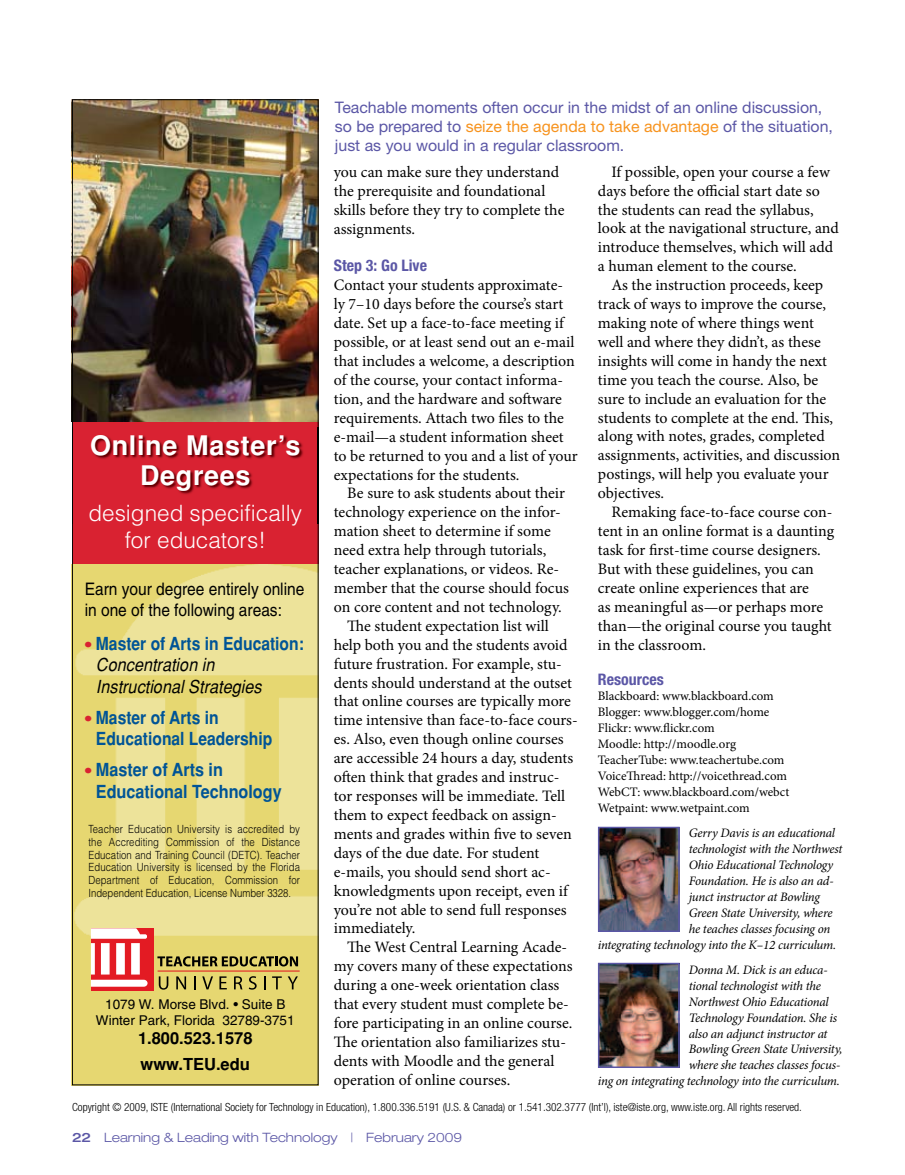
<style>
.page{position:relative;width:905px;height:1175px;background:#fff}
.page>*{position:absolute;margin:0;border:0;box-sizing:border-box;transform-origin:0 0}
.t1{font:700 27px/30px "Helvetica";letter-spacing:.025em;color:#fff;text-align:center}
.t2{font:300 22.5px/27px "Helvetica";color:#fff;text-align:center}
.t3{font:italic 18px/21.6px "Helvetica";letter-spacing:.005em;color:#000;scale:.9 1}
.t4{font:700 18px/21.6px "Helvetica";color:#005496;scale:.87 1}
.t5{font:700 18px/21.6px "Helvetica";color:#005496;scale:.9 1}
.t6{font:17.25px/20.7px "Helvetica";color:#000;scale:.9 1}
.t7{font:700 16.5px/26px "Helvetica";color:#000}
.t8{font:15.9px/18.9px "Minion Pro";color:#000}
.t9{font:15.9px/18.9px "Helvetica Neue LT Std";color:#5b57a6}
.t10{font:700 condensed 15.9px "Helvetica Neue LT Std";color:#5b57a6}
.t11{font:13.5px/16.2px "Helvetica";color:#000;text-align:center}
.t12{font:italic 12.9px "Minion Pro";letter-spacing:-.02em;color:#000}
.t13{font:12.9px/15.9px "Minion Pro";color:#000}
.t14{font:300 expanded 12.9px "Helvetica Neue LT Std";color:#5b57a6}
.t15{font:300 11.25px/12.8px "Helvetica";color:#000;text-align:justify;scale:.85 1}
.t16{font:300 condensed 11.25px "Helvetica Neue LT Std";color:#000}
.s1{font-style:normal;color:#d92231}
.s2{font-weight:700;font-style:normal;color:#005496}
.s3{font-weight:400;color:#d92231}
.s4{color:#f7931e}
.s5{font-weight:500}
</style>
<div class="page">
<div style="left:72px;top:418px;width:246px;height:164px;background:#d92231"></div>
<img style="left:74px;top:565px;width:245px;height:520px">
<img style="left:74px;top:100px;width:245px;height:321px">
<img style="left:72px;top:428px;width:247px;height:96px">
<div style="left:91px;top:928px;width:62px;height:62px;background:#e31b23"></div>
<svg style="left:91px;top:928px;width:56px;height:58px"></svg>
<hr style="left:158px;top:970px;width:142px;height:1px;background:#e31b23">
<svg style="left:157px;top:956px;width:141px;height:10px"></svg>
<svg style="left:159px;top:976px;width:9px;height:13px"></svg>
<svg style="left:176px;top:976px;width:10px;height:13px"></svg>
<svg style="left:194px;top:976px;width:2px;height:13px"></svg>
<svg style="left:202px;top:976px;width:11px;height:13px"></svg>
<svg style="left:219px;top:976px;width:8px;height:13px"></svg>
<svg style="left:234px;top:976px;width:8px;height:13px"></svg>
<svg style="left:249px;top:976px;width:7px;height:13px"></svg>
<svg style="left:264px;top:976px;width:2px;height:13px"></svg>
<svg style="left:272px;top:976px;width:10px;height:13px"></svg>
<svg style="left:288px;top:976px;width:10px;height:13px"></svg>
<img style="left:601px;top:829px;width:75px;height:100px">
<div style="left:598px;top:826px;width:81px;height:106px;border:2px solid #5b57a6"></div>
<img style="left:601px;top:965px;width:75px;height:100px">
<div style="left:598px;top:962px;width:81px;height:106px;border:2px solid #5b57a6"></div>
<h1 class="t1" style="left:90px;top:430px;width:212px">Online Master’s<br>Degrees</h1>
<h2 class="t2" style="left:88px;top:498px;width:215px">designed specifically for educators!</h2>
<p class="t6" style="left:85px;top:579px;width:246px">Earn your degree entirely online in one of the following areas:</p>
<p class="t3" style="left:96px;top:632px;width:232px;text-indent:-11px"><span class="s1">•</span> <span class="s2">Master of Arts in Education:<br></span>Concentration in<br>Instructional Strategies</p>
<p class="t4" style="left:96px;top:706px;width:204px;text-indent:-11px"><span class="s3">•</span> Master of Arts in<br>Educational Leadership</p>
<p class="t5" style="left:96px;top:758px;width:208px;text-indent:-11px"><span class="s3">•</span> Master of Arts in<br>Educational Technology</p>
<p class="t15" style="left:88px;top:822px;width:250px">Teacher Education University is accredited by the Accrediting Commission of the Distance Education and Training Council (DETC). Teacher Education University is licensed by the Florida Department of Education, Commission for Independent Education, License Number 3328.</p>
<p class="t11" style="left:96px;top:996px;width:200px">1079 W. Morse Blvd. • Suite B<br>Winter Park, Florida 32789-3751</p>
<p class="t7" style="left:138px;top:1025px;width:116px">1.800.523.1578 www.TEU.edu</p>
<p class="t9" style="left:335px;top:98px;width:499px">Teachable moments often occur in the midst of an online discussion, so be prepared to <span class="s4">seize the agenda to take advantage</span> of the situation, just as you would in a regular classroom.</p>
<p class="t8" style="left:334px;top:162px;width:232px">you can make sure they understand the prerequisite and foundational skills before they try to complete the assignments.</p>
<p class="t10" style="left:334px;top:256px;width:95px">Step 3: Go Live</p>
<p class="t8" style="left:334px;top:276px;width:245px">Contact your students approximate&shy;ly 7–10 days before the course’s start date. Set up a face-to-face meeting if possible, or at least send out an e-mail that includes a welcome, a description of the course, your contact informa&shy;tion, and the hardware and software requirements. Attach two files to the e-mail—a student information sheet to be returned to you and a list of your expectations for the students.</p>
<p class="t8" style="left:347px;top:484px;width:219px">Be sure to ask students about their</p>
<p class="t8" style="left:334px;top:503px;width:229px">technology experience on the infor-</p>
<p class="t8" style="left:334px;top:522px;width:218px">mation sheet to determine if some</p>
<p class="t8" style="left:334px;top:540px;width:214px">need extra help through tutorials,</p>
<p class="t8" style="left:334px;top:559px;width:227px">teacher explanations, or videos. Re-</p>
<p class="t8" style="left:334px;top:578px;width:237px">member that the course should focus</p>
<p class="t8" style="left:334px;top:597px;width:229px">on core content and not technology.</p>
<p class="t8" style="left:347px;top:616px;width:203px">The student expectation list will</p>
<p class="t8" style="left:334px;top:635px;width:235px">help both you and the students avoid</p>
<p class="t8" style="left:334px;top:654px;width:229px">future frustration. For example, stu-</p>
<p class="t8" style="left:334px;top:673px;width:240px">dents should understand at the outset</p>
<p class="t8" style="left:334px;top:692px;width:239px">that online courses are typically more</p>
<p class="t8" style="left:334px;top:711px;width:245px">time intensive than face-to-face cours-</p>
<p class="t8" style="left:334px;top:730px;width:231px">es. Also, even though online courses</p>
<p class="t8" style="left:334px;top:748px;width:241px">are accessible 24 hours a day, students</p>
<p class="t8" style="left:334px;top:767px;width:227px">often think that grades and instruc-</p>
<p class="t8" style="left:334px;top:786px;width:233px">tor responses will be immediate. Tell</p>
<p class="t8" style="left:334px;top:805px;width:224px">them to expect feedback on assign-</p>
<p class="t8" style="left:334px;top:824px;width:239px">ments and grades within five to seven</p>
<p class="t8" style="left:334px;top:843px;width:207px">days of the due date. For student</p>
<p class="t8" style="left:334px;top:862px;width:218px">e-mails, you should send short ac-</p>
<p class="t8" style="left:334px;top:881px;width:236px">knowledgments upon receipt, even if</p>
<p class="t8" style="left:334px;top:900px;width:234px">you’re not able to send full responses</p>
<p class="t8" style="left:334px;top:919px;width:83px">immediately.</p>
<p class="t8" style="left:347px;top:937px;width:221px">The West Central Learning Acade-</p>
<p class="t8" style="left:334px;top:956px;width:240px">my covers many of these expectations</p>
<p class="t8" style="left:334px;top:975px;width:227px">during a one-week orientation class</p>
<p class="t8" style="left:334px;top:994px;width:237px">that every student must complete be-</p>
<p class="t8" style="left:334px;top:1013px;width:240px">fore participating in an online course.</p>
<p class="t8" style="left:334px;top:1032px;width:234px">The orientation also familiarizes stu-</p>
<p class="t8" style="left:334px;top:1051px;width:222px">dents with Moodle and the general</p>
<p class="t8" style="left:334px;top:1070px;width:178px">operation of online courses.</p>
<p class="t8" style="left:598px;top:162px;width:242px;text-indent:13px">If possible, open your course a few days before the official start date so the students can read the syllabus, look at the navigational structure, and introduce themselves, which will add a human element to the course.</p>
<p class="t8" style="left:598px;top:276px;width:244px;text-indent:13px">As the instruction proceeds, keep track of ways to improve the course, making note of where things went well and where they didn’t, as these insights will come in handy the next time you teach the course. Also, be sure to include an evaluation for the students to complete at the end. This, along with notes, grades, completed assignments, activities, and discussion postings, will help you evaluate your objectives.</p>
<p class="t8" style="left:598px;top:502px;width:238px;text-indent:13px">Remaking face-to-face course con&shy;tent in an online format is a daunting task for first-time course designers.<br>But with these guidelines, you can create online experiences that are<br>as meaningful as—or perhaps more than—the original course you taught in the classroom.</p>
<p class="t10" style="left:598px;top:669px;width:67px">Resources</p>
<p class="t13" style="left:598px;top:688px;width:193px">Blackboard: www.blackboard.com<br>Blogger: www.blogger.com/home<br>Flickr: www.flickr.com<br>Moodle: http://moodle.org<br>TeacherTube: www.teachertube.com<br>VoiceThread: http://voicethread.com<br>WebCT: www.blackboard.com/webct<br>Wetpaint: www.wetpaint.com</p>
<p class="t12" style="left:688px;top:824px;width:148px">Gerry Davis is an educational</p>
<p class="t12" style="left:688px;top:840px;width:155px">technologist with the Northwest</p>
<p class="t12" style="left:688px;top:856px;width:146px">Ohio Educational Technology</p>
<p class="t12" style="left:688px;top:872px;width:146px">Foundation. He is also an ad-</p>
<p class="t12" style="left:688px;top:888px;width:133px">junct instructor at Bowling</p>
<p class="t12" style="left:688px;top:903px;width:145px">Green State University, where</p>
<p class="t12" style="left:688px;top:919px;width:143px">he teaches classes focusing on</p>
<p class="t12" style="left:598px;top:935px;width:240px">integrating technology into the K–12 curriculum.</p>
<p class="t12" style="left:688px;top:961px;width:140px">Donna M. Dick is an educa-</p>
<p class="t12" style="left:688px;top:976px;width:134px">tional technologist with the</p>
<p class="t12" style="left:688px;top:992px;width:141px">Northwest Ohio Educational</p>
<p class="t12" style="left:688px;top:1008px;width:150px">Technology Foundation. She is</p>
<p class="t12" style="left:688px;top:1024px;width:140px">also an adjunct instructor at</p>
<p class="t12" style="left:688px;top:1040px;width:155px">Bowling Green State University,</p>
<p class="t12" style="left:688px;top:1056px;width:153px">where she teaches classes focus-</p>
<p class="t12" style="left:598px;top:1072px;width:243px">ing on integrating technology into the curriculum.</p>
<p class="t16" style="left:72px;top:1100px;width:731px">Copyright © 2009, ISTE (International Society for Technology in Education), 1.800.336.5191 (U.S. &amp; Canada) or 1.541.302.3777 (Int’l), iste@iste.org, www.iste.org. All rights reserved.</p>
<p class="t14" style="left:72px;top:1129px;width:391px"><span class="s5">22</span> Learning &amp; Leading with Technology | February 2009</p>
</div>
